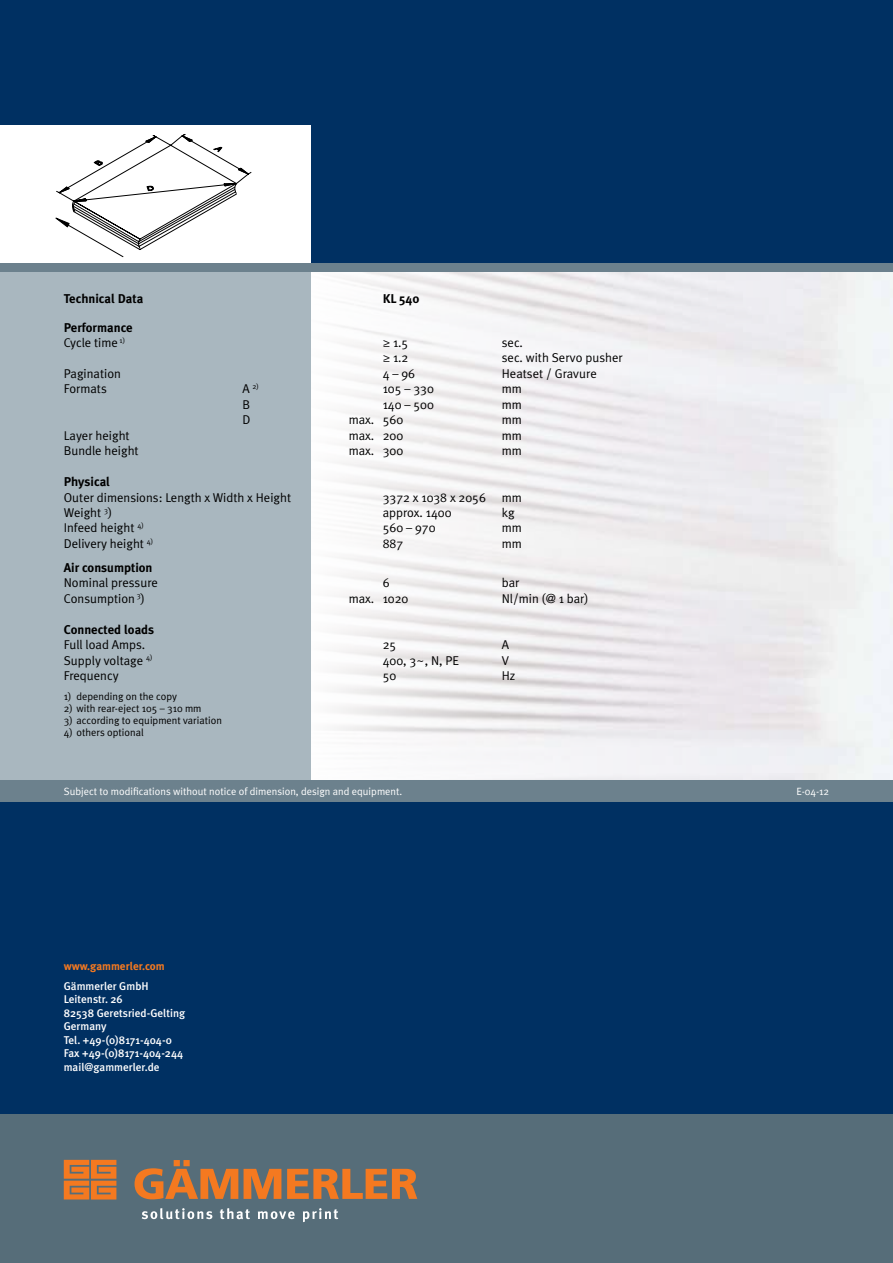
<style>
.page{position:relative;width:893px;height:1263px;background:#fff}
.page>*{position:absolute;margin:0;border:0;box-sizing:border-box;transform-origin:0 0}
.t1{font:12.75px "Meta Plus Normal";color:#000}
.t2{font:700 12.75px "Meta Plus";color:#000}
.t3{font:500 11.25px/13.5px "Meta Plus";color:#fff}
.t4{font:700 11.25px "Meta Plus";color:#f47920}
.t5{font:10.5px "Meta Plus Normal";color:#000}
.t6{font:10.5px "Meta Plus Normal";color:#fff}
.t7{font:7.5px "Meta Plus Normal";color:#000}
.s1{font-family:"Myriad Pro"}
.s2{font-size:12.75px}
</style>
<div class="page">
<div style="left:0;top:0;width:893px;height:264px;background:#003062"></div>
<div style="left:0;top:272px;width:310px;height:508px;background:#a9b7bf"></div>
<div style="left:0;top:125px;width:310px;height:147px;background:#fff"></div>
<svg style="left:55px;top:134px;width:197px;height:123px"></svg>
<div style="left:0;top:801px;width:893px;height:462px;background:#003062"></div>
<div style="left:0;top:780px;width:893px;height:21px;background:#6c818d"></div>
<div style="left:0;top:263px;width:893px;height:9px;background:#6c818d"></div>
<div style="left:0;top:1114px;width:893px;height:149px;background:#566d79"></div>
<svg style="left:142px;top:1208px;width:70px;height:11px"></svg>
<svg style="left:220px;top:1208px;width:30px;height:11px"></svg>
<svg style="left:258px;top:1211px;width:37px;height:8px"></svg>
<svg style="left:303px;top:1208px;width:35px;height:14px"></svg>
<svg style="left:64px;top:1160px;width:52px;height:39px"></svg>
<svg style="left:135px;top:1160px;width:103px;height:39px"></svg>
<svg style="left:244px;top:1169px;width:37px;height:30px"></svg>
<svg style="left:287px;top:1169px;width:130px;height:30px"></svg>
<p class="t2" style="left:64px;top:291px;width:81px">Technical Data</p>
<p class="t2" style="left:383px;top:291px;width:38px">KL 540</p>
<p class="t2" style="left:64px;top:320px;width:71px">Performance</p>
<p class="t1" style="left:64px;top:335px;width:63px">Cycle time <sup>1)</sup></p>
<p class="t1" style="left:383px;top:335px;width:27px"><span class="s1">≥</span> 1.5</p>
<p class="t1" style="left:502px;top:335px;width:23px">sec.</p>
<p class="t1" style="left:383px;top:351px;width:27px"><span class="s1">≥</span> 1.2</p>
<p class="t1" style="left:502px;top:351px;width:122px">sec. with Servo pusher</p>
<p class="t1" style="left:64px;top:366px;width:59px">Pagination</p>
<p class="t1" style="left:383px;top:366px;width:34px">4 – 96</p>
<p class="t1" style="left:502px;top:366px;width:97px">Heatset / Gravure</p>
<p class="t1" style="left:64px;top:382px;width:45px">Formats</p>
<p class="t7" style="left:242px;top:382px;width:18px"><span class="s2">A</span> 2)</p>
<p class="t1" style="left:383px;top:381px;width:53px">105 – 330</p>
<p class="t1" style="left:502px;top:381px;width:22px">mm</p>
<p class="t1" style="left:242px;top:397px;width:9px">B</p>
<p class="t1" style="left:383px;top:397px;width:53px">140 – 500</p>
<p class="t1" style="left:502px;top:397px;width:22px">mm</p>
<p class="t1" style="left:242px;top:412px;width:10px">D</p>
<p class="t1" style="left:349px;top:412px;width:56px">max. 560</p>
<p class="t1" style="left:502px;top:412px;width:22px">mm</p>
<p class="t1" style="left:64px;top:428px;width:67px">Layer height</p>
<p class="t1" style="left:349px;top:428px;width:56px">max. 200</p>
<p class="t1" style="left:502px;top:428px;width:22px">mm</p>
<p class="t1" style="left:64px;top:443px;width:76px">Bundle height</p>
<p class="t1" style="left:349px;top:443px;width:56px">max. 300</p>
<p class="t1" style="left:502px;top:443px;width:22px">mm</p>
<p class="t2" style="left:64px;top:474px;width:48px">Physical</p>
<p class="t1" style="left:64px;top:490px;width:229px">Outer dimensions: Length x Width x Height</p>
<p class="t1" style="left:383px;top:490px;width:105px">3372 x 1038 x 2056</p>
<p class="t1" style="left:502px;top:490px;width:22px">mm</p>
<p class="t1" style="left:64px;top:505px;width:50px">Weight <sup>3</sup>)</p>
<p class="t1" style="left:383px;top:505px;width:70px">approx. 1400</p>
<p class="t1" style="left:502px;top:505px;width:14px">kg</p>
<p class="t1" style="left:64px;top:521px;width:81px">Infeed height <sup>4)</sup></p>
<p class="t1" style="left:383px;top:521px;width:54px">560 – 970</p>
<p class="t1" style="left:502px;top:521px;width:22px">mm</p>
<p class="t1" style="left:64px;top:536px;width:91px">Delivery height <sup>4)</sup></p>
<p class="t1" style="left:383px;top:536px;width:22px">887</p>
<p class="t1" style="left:502px;top:536px;width:22px">mm</p>
<p class="t2" style="left:64px;top:560px;width:90px">Air consumption</p>
<p class="t1" style="left:64px;top:575px;width:96px">Nominal pressure</p>
<p class="t1" style="left:383px;top:575px;width:8px">6</p>
<p class="t1" style="left:502px;top:575px;width:19px">bar</p>
<p class="t1" style="left:64px;top:591px;width:83px">Consumption <sup>3</sup>)</p>
<p class="t1" style="left:349px;top:591px;width:61px">max. 1020</p>
<p class="t1" style="left:502px;top:591px;width:88px">Nl/min (@ 1 bar)</p>
<p class="t2" style="left:64px;top:622px;width:92px">Connected loads</p>
<p class="t1" style="left:64px;top:637px;width:83px">Full load Amps.</p>
<p class="t1" style="left:383px;top:637px;width:15px">25</p>
<p class="t1" style="left:502px;top:637px;width:9px">A</p>
<p class="t1" style="left:64px;top:653px;width:90px">Supply voltage <sup>4)</sup></p>
<p class="t1" style="left:383px;top:653px;width:78px">400, 3~, N, PE</p>
<p class="t1" style="left:502px;top:653px;width:9px">V</p>
<p class="t1" style="left:64px;top:668px;width:56px">Frequency</p>
<p class="t1" style="left:383px;top:668px;width:15px">50</p>
<p class="t1" style="left:502px;top:668px;width:15px">Hz</p>
<p class="t5" style="left:64px;top:691px;width:115px">1) depending on the copy</p>
<p class="t5" style="left:64px;top:703px;width:139px">2) with rear-eject 105 – 310 mm</p>
<p class="t5" style="left:64px;top:715px;width:160px">3) according to equipment variation</p>
<p class="t5" style="left:64px;top:727px;width:81px">4) others optional</p>
<p class="t6" style="left:64px;top:785px;width:340px">Subject to modifications without notice of dimension, design and equipment.</p>
<p class="t6" style="left:796px;top:785px;width:34px">E-04-12</p>
<p class="t4" style="left:64px;top:959px;width:103px">www.gammerler.com</p>
<p class="t3" style="left:64px;top:979px;width:123px">Gämmerler GmbH<br>Leitenstr. 26<br>82538 Geretsried-Gelting<br>Germany<br>Tel. +49-(0)8171-404-0<br>Fax +49-(0)8171-404-244 mail@gammerler.de</p>
</div>
